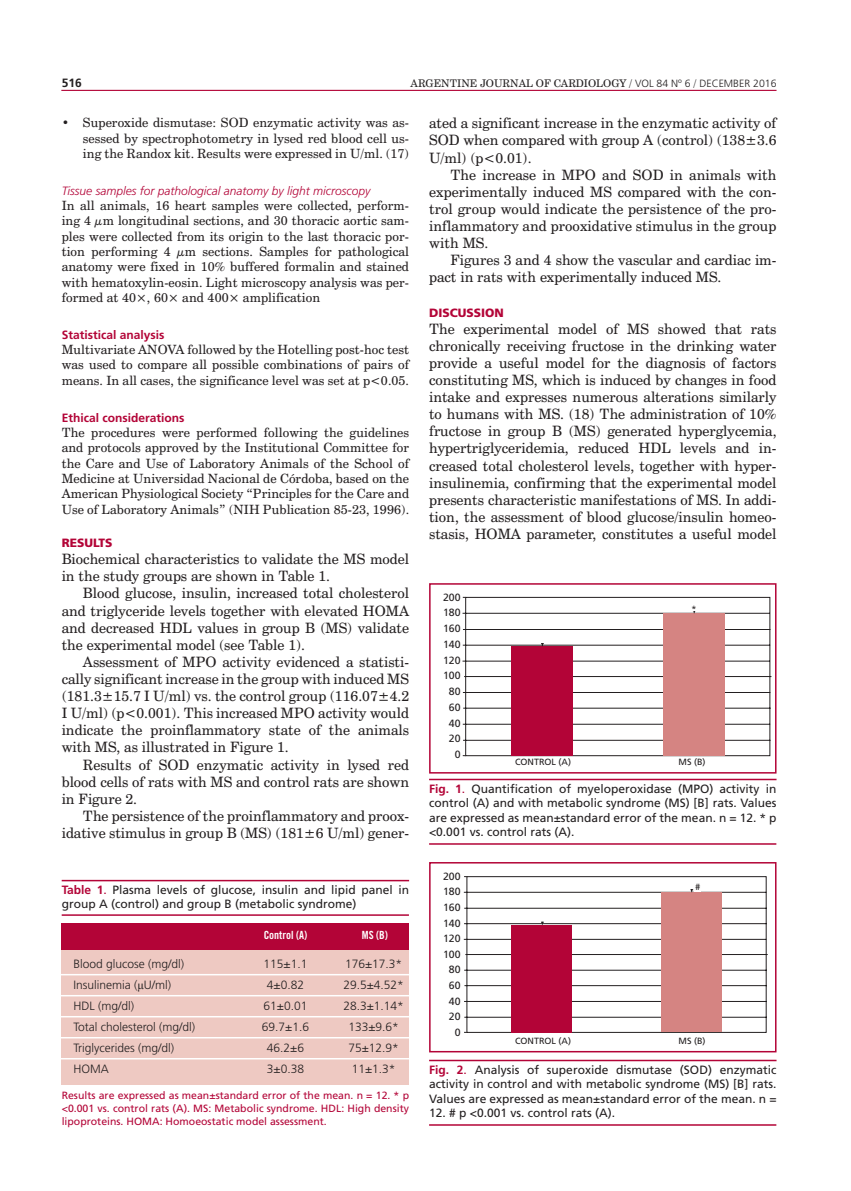
<style>
.page{position:relative;width:851px;height:1191px;background:#fff}
.page>*{position:absolute;margin:0;border:0;box-sizing:border-box;transform-origin:0 0}
.t1{font:14.25px/17.1px "Century Schoolbook BT";color:#231f20;text-align:justify}
.t2{font:12.75px/15.3px "Century Schoolbook BT";letter-spacing:.005em;color:#231f20;text-align:justify}
.t3{font:12px/14.4px "Frutiger LT Std";color:#231f20;text-align:justify}
.t4{font:300 12px/21px "Frutiger LT Std";color:#231f20;text-align:center}
.t5{font:italic 300 12px "Frutiger LT Std";color:#b30437}
.t6{font:700 12px "Frutiger LT Std";color:#b30437}
.t7{font:12px "Frutiger Black B";color:#b30437}
.t8{font:700 12px "Frutiger LT Std";color:#231f20}
.t9{font:11.25px "Trade Gothic LT Std Bd Cn 20";color:#fff}
.t10{font:10.5px/12.6px "Frutiger";color:#b30437;text-align:justify}
.t11{font:10.5px/15.8px "Frutiger LT Std";color:#231f20;text-align:right}
.t12{font:10.5px "Century Schoolbook BT";color:#231f20}
.t13{font:9px "Frutiger LT Std";color:#231f20}
.t14{font:6.3px "Courier";color:#231f20}
.s1{font-family:"Frutiger LT Std";font-weight:300}
.s2{font-weight:700;color:#b30437}
.s3{color:#b30437}
.s4{font-family:"Times New Roman";font-weight:400}
</style>
<div class="page">
<hr style="left:61px;top:90px;width:715px;height:1px;background:#b30437">
<svg style="left:462px;top:597px;width:309px;height:159px"></svg>
<div style="left:511px;top:646px;width:61px;height:109px;background:#b30437"></div>
<div style="left:663px;top:613px;width:61px;height:142px;background:#d58482"></div>
<div style="left:429px;top:583px;width:347px;height:190px;border:2px solid #b30437"></div>
<svg style="left:463px;top:876px;width:305px;height:156px"></svg>
<div style="left:511px;top:924px;width:61px;height:108px;background:#b30437"></div>
<div style="left:661px;top:892px;width:60px;height:140px;background:#d58482"></div>
<div style="left:429px;top:862px;width:347px;height:190px;border:2px solid #b30437"></div>
<hr style="left:429px;top:778px;width:347px;height:2px;background:#b30437">
<hr style="left:429px;top:1059px;width:347px;height:2px;background:#b30437">
<hr style="left:429px;top:843px;width:347px;height:1px;background:#b30437">
<hr style="left:429px;top:1124px;width:347px;height:1px;background:#b30437">
<hr style="left:62px;top:880px;width:347px;height:1px;background:#b30437">
<hr style="left:62px;top:914px;width:347px;height:1px;background:#b30437">
<div style="left:62px;top:949px;width:347px;height:135px;background:#eec9c2"></div>
<hr style="left:56px;top:995px;width:353px;height:1px;background:#fff">
<hr style="left:56px;top:1037px;width:353px;height:1px;background:#fff">
<hr style="left:56px;top:974px;width:353px;height:1px;background:#fff">
<hr style="left:56px;top:1016px;width:353px;height:1px;background:#fff">
<hr style="left:56px;top:1058px;width:353px;height:1px;background:#fff">
<div style="left:62px;top:923px;width:347px;height:26px;background:#b30437"></div>
<div style="left:690px;top:598px;width:7px;height:12px;background:#fff"></div>
<div style="left:694px;top:879px;width:7px;height:12px;background:#fff"></div>
<p class="t8" style="left:62px;top:75px;width:22px">516</p>
<p class="t12" style="left:410px;top:77px;width:367px">ARGENTINE JOURNAL OF CARDIOLOGY / <span class="s1">VOL 84 Nº 6</span> / <span class="s1">DECEM BER 2016</span></p>
<p class="t2" style="left:83px;top:115px;width:327px;text-indent:-21px">• Superoxide dismutase: SOD enzymatic activity was as&shy;sessed by spectrophotometry in lysed red blood cell us&shy;ing the Randox kit. Results were expressed in U/ml. (17)</p>
<p class="t5" style="left:62px;top:184px;width:310px">Tissue samples for pathological anatomy by light microscopy</p>
<p class="t2" style="left:62px;top:198px;width:349px">In all animals, 16 heart samples were collected, perform&shy;ing 4 μm longitudinal sections, and 30 thoracic aortic sam&shy;ples were collected from its origin to the last thoracic por&shy;tion performing 4 μm sections. Samples for pathological anatomy were fixed in 10% buffered formalin and stained with hematoxylin-eosin. Light microscopy analysis was per&shy;formed at 40×, 60× and 400× amplification</p>
<p class="t6" style="left:62px;top:327px;width:104px">Statistical analysis</p>
<p class="t2" style="left:62px;top:342px;width:349px">Multivariate ANOVA followed by the Hotelling post-hoc test was used to compare all possible combinations of pairs of means. In all cases, the significance level was set at p&lt;0.05.</p>
<p class="t6" style="left:62px;top:410px;width:124px">Ethical considerations</p>
<p class="t2" style="left:62px;top:424px;width:349px">The procedures were performed following the guidelines and protocols approved by the Institutional Committee for the Care and Use of Laboratory Animals of the School of Medicine at Universidad Nacional de Córdoba, based on the American Physiological Society “Principles for the Care and Use of Laboratory Animals” (NIH Publication 85-23, 1996).</p>
<p class="t7" style="left:62px;top:535px;width:52px">RESULTS</p>
<p class="t1" style="left:62px;top:550px;width:349px">Biochemical characteristics to validate the MS model in the study groups are shown in Table 1.</p>
<p class="t1" style="left:62px;top:584px;width:349px;text-indent:21px">Blood glucose, insulin, increased total cholesterol and triglyceride levels together with elevated HOMA and decreased HDL values in group B (MS) validate the experimental model (see Table 1).</p>
<p class="t1" style="left:62px;top:653px;width:349px;text-indent:21px">Assessment of MPO activity evidenced a statisti&shy;cally significant increase in the group with induced MS (181.3±15.7 I U/ml) vs. the control group (116.07±4.2<br>I U/ml) (p&lt;0.001). This increased MPO activity would indicate the proinflammatory state of the animals with MS, as illustrated in Figure 1.</p>
<p class="t1" style="left:62px;top:755px;width:349px;text-indent:21px">Results of SOD enzymatic activity in lysed red blood cells of rats with MS and control rats are shown in Figure 2.</p>
<p class="t1" style="left:62px;top:807px;width:349px;text-align:right">The persistence of the proinflammatory and proox&shy;idative stimulus in group B (MS) (181±6 U/ml) gener-</p>
<p class="t1" style="left:429px;top:115px;width:349px">ated a significant increase in the enzymatic activity of SOD when compared with group A (control) (138±3.6<br>U/ml) (p&lt;0.01).</p>
<p class="t1" style="left:429px;top:166px;width:349px;text-indent:21px">The increase in MPO and SOD in animals with experimentally induced MS compared with the con&shy;trol group would indicate the persistence of the pro&shy;inflammatory and prooxidative stimulus in the group with MS.</p>
<p class="t1" style="left:429px;top:251px;width:349px;text-indent:21px">Figures 3 and 4 show the vascular and cardiac im&shy;pact in rats with experimentally induced MS.</p>
<p class="t7" style="left:429px;top:305px;width:76px">DISCUSSION</p>
<p class="t1" style="left:429px;top:320px;width:349px">The experimental model of MS showed that rats chronically receiving fructose in the drinking water provide a useful model for the diagnosis of factors constituting MS, which is induced by changes in food intake and expresses numerous alterations similarly to humans with MS. (18) The administration of 10% fructose in group B (MS) generated hyperglycemia, hypertriglyceridemia, reduced HDL levels and in&shy;creased total cholesterol levels, together with hyper&shy;insulinemia, confirming that the experimental model presents characteristic manifestations of MS. In addi&shy;tion, the assessment of blood glucose/insulin homeo&shy;stasis, HOMA parameter, constitutes a useful model</p>
<p class="t11" style="left:443px;top:589px;width:19px">200<br>180<br>160<br>140<br>120<br>100<br>80<br>60<br>40<br>20<br>0</p>
<p class="t13" style="left:691px;top:604px;width:7px">*</p>
<p class="t14" style="left:692px;top:607px;width:5px">*</p>
<p class="t13" style="left:515px;top:756px;width:57px">CONTROL (A)</p>
<p class="t13" style="left:678px;top:756px;width:28px">MS (B)</p>
<p class="t3" style="left:429px;top:781px;width:349px"><span class="s2">Fig. 1</span><span class="s3">.</span> Quantification of myeloperoxidase (MPO) activity in control (A) and with metabolic syndrome (MS) [B] rats. Values are expressed as mean±standard error of the mean. n = 12. * p &lt;0.001 vs. control rats (A).</p>
<p class="t3" style="left:62px;top:882px;width:349px"><span class="s2">Table 1</span><span class="s3">.</span> Plasma levels of glucose, insulin and lipid panel in group A (control) and group B (metabolic syndrome)</p>
<p class="t9" style="left:264px;top:928px;width:45px">Control (A)</p>
<p class="t9" style="left:362px;top:928px;width:28px">MS (B)</p>
<p class="t4" style="left:73px;top:953px;width:123px;text-align:left">Blood glucose (mg/dl)<br>Insulinemia (<span class="s4">μ</span>U/ml)<br>HDL (mg/dl)<br>Total cholesterol (mg/dl)<br>Triglycerides (mg/dl)<br>HOMA</p>
<p class="t4" style="left:262px;top:953px;width:49px">115±1.1<br>4±0.82<br>61±0.01<br>69.7±1.6<br>46.2±6<br>3±0.38</p>
<p class="t4" style="left:343px;top:953px;width:62px">176±17.3*<br>29.5±4.52*<br>28.3±1.14*<br>133±9.6*<br>75±12.9*<br>11±1.3*</p>
<p class="t10" style="left:62px;top:1089px;width:349px">Results are expressed as mean±standard error of the mean. n = 12. * p &lt;0.001 vs. control rats (A). MS: Metabolic syndrome. HDL: High density lipoproteins. HOMA: Homoeostatic model assessment.</p>
<p class="t11" style="left:443px;top:868px;width:19px">200<br>180<br>160<br>140<br>120<br>100<br>80<br>60<br>40<br>20<br>0</p>
<p class="t13" style="left:515px;top:1036px;width:57px">CONTROL (A)</p>
<p class="t13" style="left:695px;top:882px;width:7px">#</p>
<p class="t14" style="left:694px;top:885px;width:5px">#</p>
<p class="t13" style="left:678px;top:1036px;width:28px">MS (B)</p>
<p class="t3" style="left:429px;top:1062px;width:349px"><span class="s2">Fig. 2</span><span class="s3">.</span> Analysis of superoxide dismutase (SOD) enzymatic activity in control and with metabolic syndrome (MS) [B] rats.<br>Values are expressed as mean±standard error of the mean. n =</p>
<p class="t3" style="left:429px;top:1105px;width:187px">12. # p &lt;0.001 vs. control rats (A).</p>
</div>
